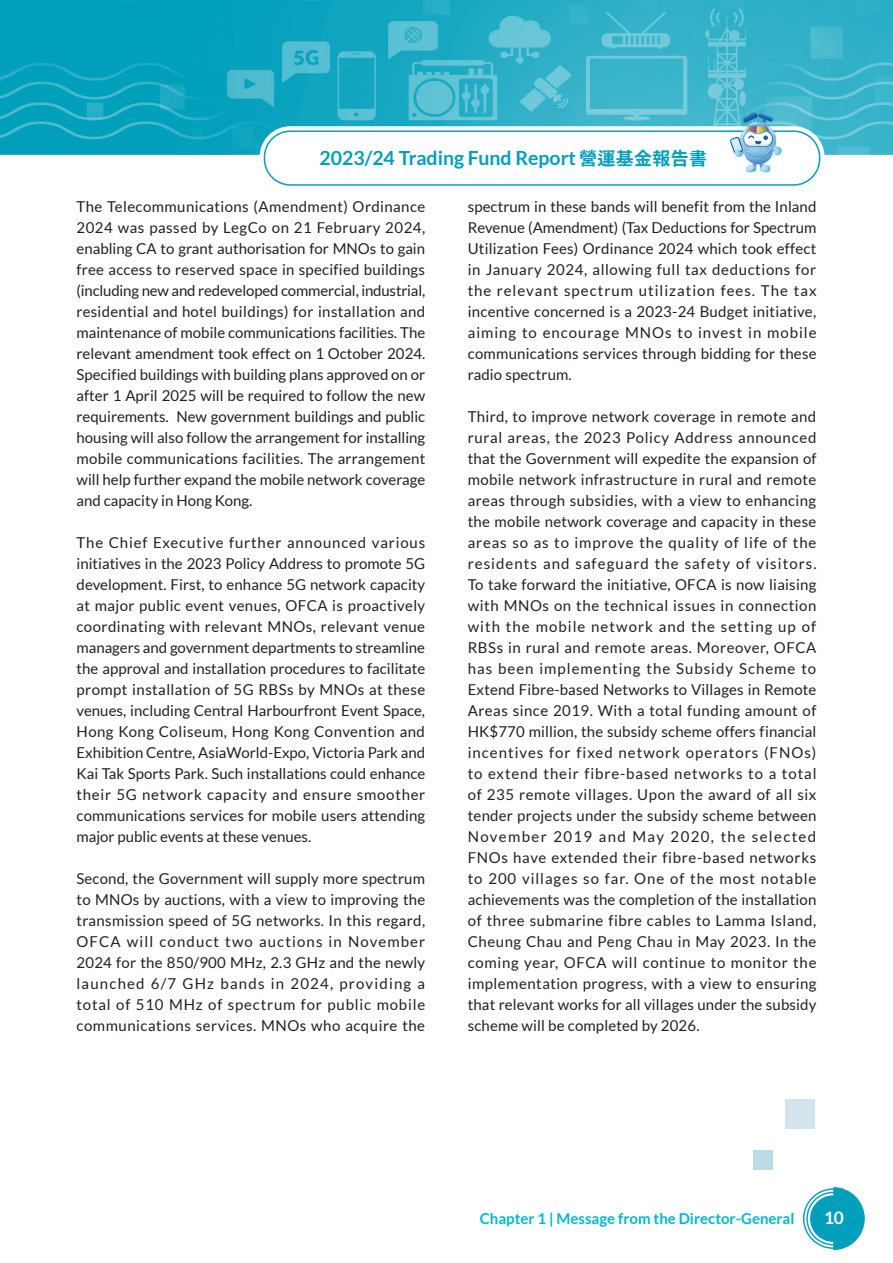
<style>
.page{position:relative;width:893px;height:1263px;background:#fff}
.page>*{position:absolute;margin:0;border:0;box-sizing:border-box;transform-origin:0 0}
.t1{font:700 19.5px "Lato";color:#009fbc}
.t2{font:700 17.25px "Lato";color:#fff}
.eMed{font:15px/21px "Lato";letter-spacing:.01em;color:#231f20;text-align:justify}
.t3{font:700 15px "Lato";color:#00b8d4}
.s1{font-family:"Taipei Sans TC Beta";font-size:18px}
</style>
<div class="page">
<img style="left:0;top:0;width:893px;height:155px">
<svg style="left:803px;top:1187px;width:62px;height:63px"></svg>
<div style="left:260px;top:126px;width:564px;height:64px;background:#fff;border-radius:31px"></div>
<div style="left:264px;top:130px;width:556px;height:56px;border:2px solid #009fbc;border-radius:26px"></div>
<img style="left:743px;top:112px;width:30px;height:1px">
<svg style="left:731px;top:113px;width:52px;height:59px"></svg>
<div style="left:785px;top:1099px;width:29px;height:30px;background:#d2e5ee"></div>
<div style="left:753px;top:1150px;width:20px;height:19px;background:#bedae6"></div>
<h1 class="t1" style="left:320px;top:146px;width:389px">2023/24 Trading Fund Report <span class="s1">營運基金報告書</span></h1>
<p class="eMed" style="left:468px;top:196px;width:350px">spectrum in these bands will benefit from the Inland Revenue (Amendment) (Tax Deductions for Spectrum Utilization Fees) Ordinance 2024 which took effect in January 2024, allowing full tax deductions for the relevant spectrum utilization fees. The tax incentive concerned is a 2023-24 Budget initiative, aiming to encourage MNOs to invest in mobile communications services through bidding for these radio spectrum.</p>
<p class="eMed" style="left:468px;top:406px;width:350px">Third, to improve network coverage in remote and rural areas, the 2023 Policy Address announced that the Government will expedite the expansion of mobile network infrastructure in rural and remote areas through subsidies, with a view to enhancing the mobile network coverage and capacity in these areas so as to improve the quality of life of the residents and safeguard the safety of visitors.<br>To take forward the initiative, OFCA is now liaising with MNOs on the technical issues in connection with the mobile network and the setting up of RBSs in rural and remote areas. Moreover, OFCA has been implementing the Subsidy Scheme to Extend Fibre-based Networks to Villages in Remote Areas since 2019. With a total funding amount of HK$770 million, the subsidy scheme offers financial incentives for fixed network operators (FNOs) to extend their fibre-based networks to a total of 235 remote villages. Upon the award of all six tender projects under the subsidy scheme between November 2019 and May 2020, the selected FNOs have extended their fibre-based networks to 200 villages so far. One of the most notable achievements was the completion of the installation of three submarine fibre cables to Lamma Island, Cheung Chau and Peng Chau in May 2023. In the coming year, OFCA will continue to monitor the implementation progress, with a view to ensuring that relevant works for all villages under the subsidy scheme will be completed by 2026.</p>
<p class="eMed" style="left:77px;top:196px;width:350px">The Telecommunications (Amendment) Ordinance 2024 was passed by LegCo on 21 February 2024, enabling CA to grant authorisation for MNOs to gain free access to reserved space in specified buildings (including new and redeveloped commercial, industrial, residential and hotel buildings) for installation and maintenance of mobile communications facilities. The relevant amendment took effect on 1 October 2024.<br>Specified buildings with building plans approved on or after 1 April 2025 will be required to follow the new requirements. New government buildings and public housing will also follow the arrangement for installing mobile communications facilities. The arrangement will help further expand the mobile network coverage and capacity in Hong Kong.</p>
<p class="eMed" style="left:77px;top:532px;width:350px">The Chief Executive further announced various initiatives in the 2023 Policy Address to promote 5G development. First, to enhance 5G network capacity at major public event venues, OFCA is proactively coordinating with relevant MNOs, relevant venue managers and government departments to streamline the approval and installation procedures to facilitate prompt installation of 5G RBSs by MNOs at these venues, including Central Harbourfront Event Space, Hong Kong Coliseum, Hong Kong Convention and Exhibition Centre, AsiaWorld‑Expo, Victoria Park and Kai Tak Sports Park. Such installations could enhance their 5G network capacity and ensure smoother communications services for mobile users attending major public events at these venues.</p>
<p class="eMed" style="left:77px;top:868px;width:350px">Second, the Government will supply more spectrum to MNOs by auctions, with a view to improving the transmission speed of 5G networks. In this regard, OFCA will conduct two auctions in November 2024 for the 850/900 MHz, 2.3 GHz and the newly launched 6/7 GHz bands in 2024, providing a total of 510 MHz of spectrum for public mobile communications services. MNOs who acquire the</p>
<p class="t3" style="left:480px;top:1210px;width:316px">Chapter 1 | Message from the Director-General</p>
<p class="t2" style="left:824px;top:1207px;width:21px">10</p>
</div>
